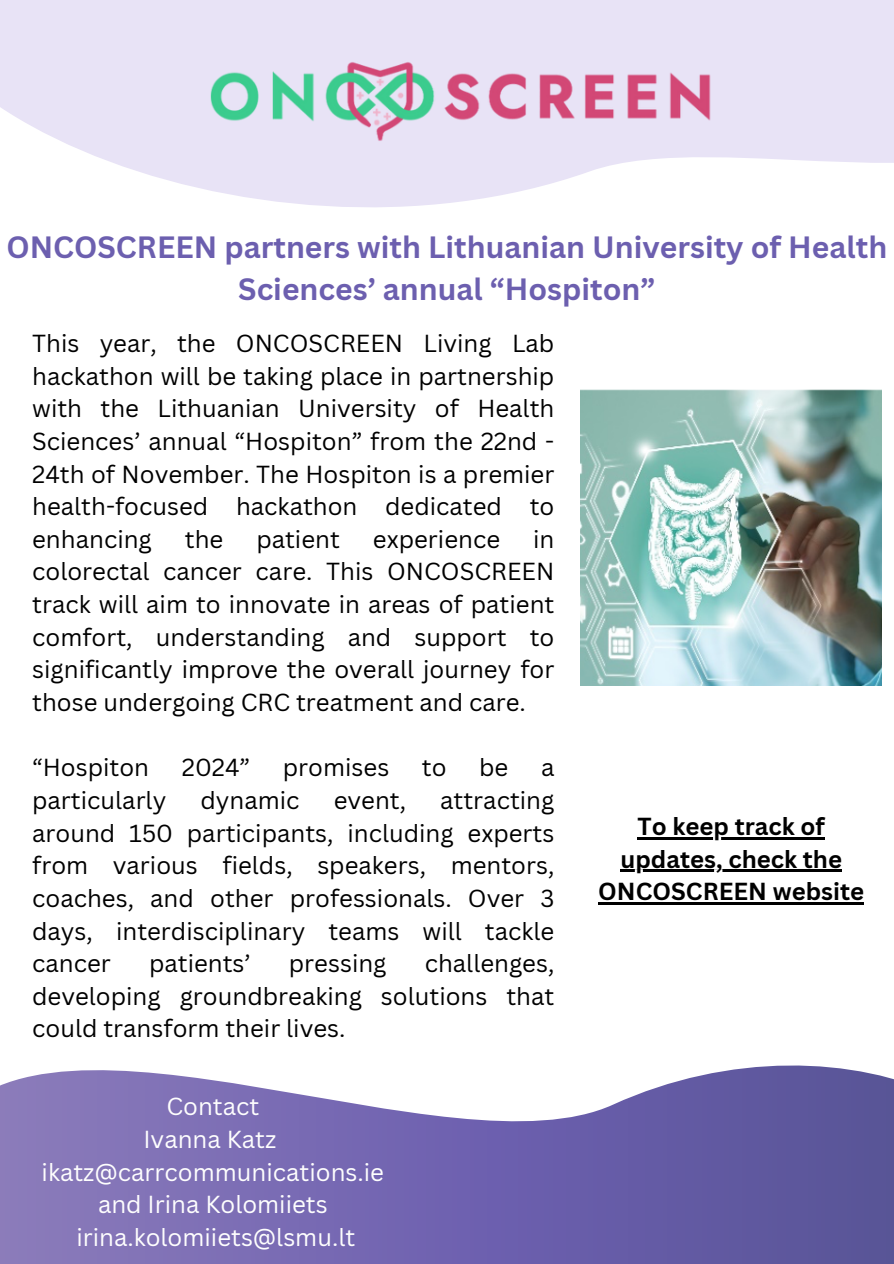
<style>
.page{position:relative;width:894px;height:1264px;background:#fff}
.page>*{position:absolute;margin:0;border:0;box-sizing:border-box;transform-origin:0 0}
.t1{font:700 30px/41.7px "Canva Sans";color:#6c5faf;text-align:center}
.t2{font:24px/32.7px "Canva Sans";color:#000;text-align:justify}
.t3{font:24px "Canva Sans";color:#fefefe}
.t4{font:700 24px/32.7px "Canva Sans";color:#000;text-align:center}
</style>
<div class="page">
<svg style="left:0;top:0;width:893px;height:207px;fill:#e8e3f6"></svg>
<svg style="left:0;top:1065px;width:893px;height:198px;background:#8177b6"></svg>
<img style="left:193px;top:46px;width:537px;height:106px">
<img style="left:580px;top:389px;width:301px;height:296px">
<hr style="left:637px;top:837px;width:187px;height:2px;background:#000">
<hr style="left:620px;top:869px;width:221px;height:3px;background:#000">
<hr style="left:598px;top:902px;width:266px;height:2px;background:#000">
<p class="t1" style="left:6px;top:226px;width:882px">ONCOSCREEN partners with Lithuanian University of Health<br>Sciences’ annual “Hospiton”</p>
<p class="t2" style="left:32px;top:326px;width:523px">This year, the ONCOSCREEN Living Lab hackathon will be taking place in partnership with the Lithuanian University of Health Sciences’ annual “Hospiton” from the 22nd - 24th of November. The Hospiton is a premier health-focused hackathon dedicated to enhancing</p>
<p class="t2" style="left:32px;top:522px;width:523px;text-indent:501px">in colorectal cancer care. This ONCOSCREEN track will aim to innovate in areas of patient comfort, understanding and support to significantly improve the overall journey for those undergoing CRC treatment and care.</p>
<p class="t2" style="left:185px;top:522px;width:40px">the</p>
<p class="t2" style="left:256px;top:522px;width:85px">patient</p>
<p class="t2" style="left:373px;top:522px;width:129px">experience</p>
<p class="t2" style="left:32px;top:750px;width:118px">“Hospiton</p>
<p class="t2" style="left:182px;top:750px;width:70px">2024”</p>
<p class="t2" style="left:283px;top:750px;width:108px">promises</p>
<p class="t2" style="left:422px;top:750px;width:26px">to</p>
<p class="t2" style="left:479px;top:750px;width:31px">be</p>
<p class="t2" style="left:541px;top:750px;width:15px">a</p>
<p class="t2" style="left:32px;top:783px;width:136px">particularly</p>
<p class="t2" style="left:200px;top:783px;width:101px">dynamic</p>
<p class="t2" style="left:333px;top:783px;width:74px">event,</p>
<p class="t2" style="left:32px;top:783px;width:523px;text-indent:408px">attracting around 150 participants, including experts from various fields, speakers, mentors, coaches, and other professionals. Over 3 days, interdisciplinary teams will tackle cancer</p>
<p class="t2" style="left:32px;top:946px;width:523px;text-indent:392px">challenges, developing groundbreaking solutions that could transform their lives.</p>
<p class="t2" style="left:149px;top:946px;width:103px">patients’</p>
<p class="t2" style="left:289px;top:946px;width:99px">pressing</p>
<h2 class="t3" style="left:166px;top:1089px;width:94px">Contact</h2>
<p class="t3" style="left:143px;top:1122px;width:134px">Ivanna Katz</p>
<p class="t3" style="left:42px;top:1154px;width:344px">ikatz@carrcommunications.ie</p>
<p class="t3" style="left:98px;top:1187px;width:231px">and Irina Kolomiiets</p>
<p class="t3" style="left:76px;top:1220px;width:280px">irina.kolomiiets@lsmu.lt</p>
<p class="t4" style="left:598px;top:809px;width:267px">To keep track of updates, check the<br>ONCOSCREEN website</p>
</div>
